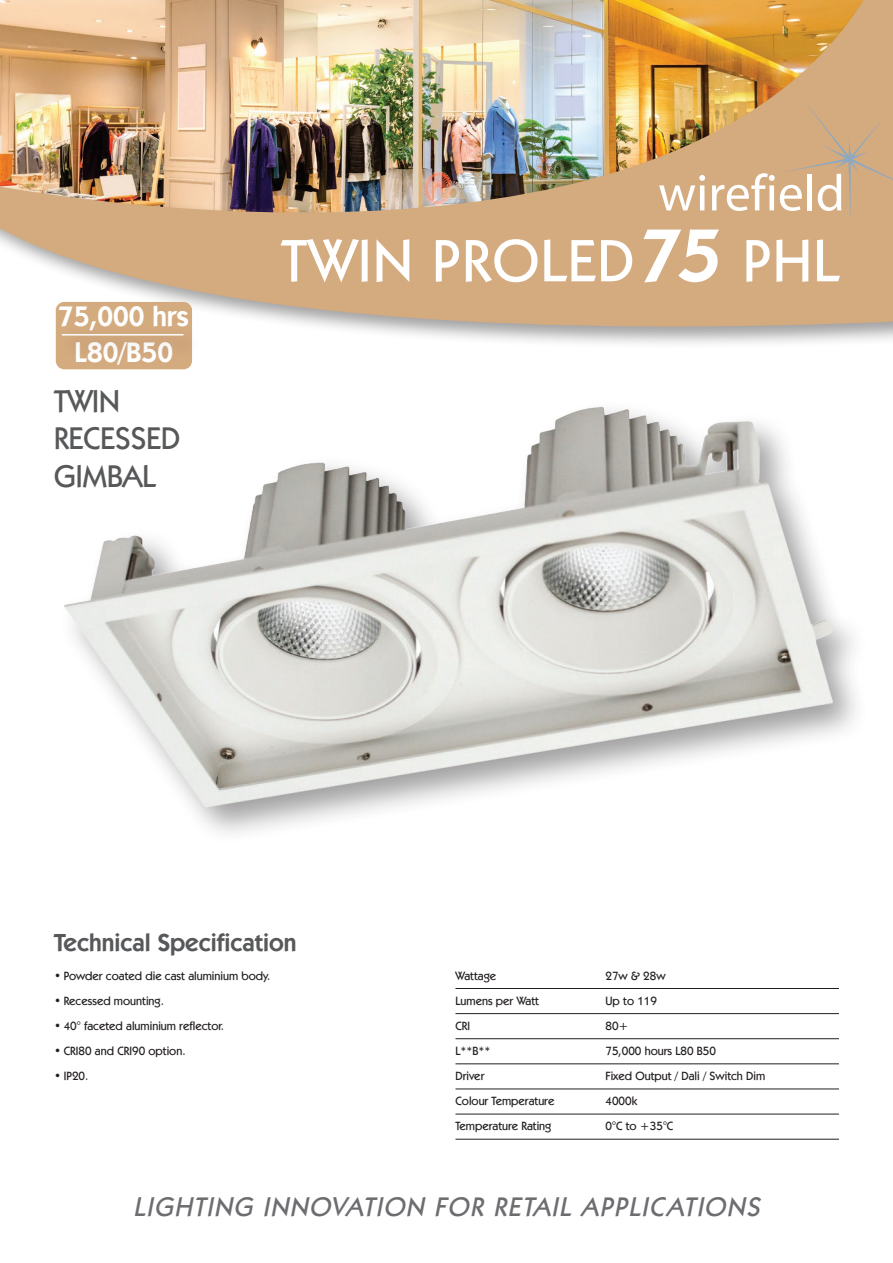
<style>
.page{position:relative;width:893px;height:1263px;background:#fff}
.page>*{position:absolute;margin:0;border:0;box-sizing:border-box;transform-origin:0 0}
.NEW_TITLE_2018{font:500 60px "Kabel IT Cby BT";letter-spacing:.03em;color:#fff}
.New_Sub_Title_2018{font:500 31.5px/37.8px "Kabel IT Cby BT";color:#57585a}
.New_hours_block_2018{font:600 28.35px "Kabel IT Cby BT";color:#fff}
.t1{font:italic 500 27px "Kabel IT Cby BT";letter-spacing:.02em;color:#6c6d70}
.New_Text_and_Table_H{font:600 24.75px "Kabel IT Cby BT";color:#57585a}
.New_Bullits_and_text{font:500 12px "Kabel IT Cby BT";color:#231f20}
.s1{font-weight:600;font-size:75px}
</style>
<div class="page">
<img style="left:0;top:0;width:893px;height:345px">
<svg style="left:659px;top:175px;width:46px;height:35px"></svg>
<svg style="left:712px;top:100px;width:181px;height:121px;background:#d6b088"></svg>
<div style="left:56px;top:302px;width:136px;height:67px;background:#d4aa7f;border-radius:9px"></div>
<div style="left:58px;top:328px;width:146px;height:30px;background:#231f20;opacity:.43"></div>
<hr style="left:62px;top:334px;width:121px;height:1px;background:#fff">
<div style="left:57px;top:398px;width:813px;height:447px;background:#231f20;opacity:.43"></div>
<img style="left:63px;top:363px;width:770px;height:481px">
<hr style="left:455px;top:988px;width:384px;height:1px;background:#231f20">
<hr style="left:455px;top:1013px;width:384px;height:1px;background:#231f20">
<hr style="left:455px;top:1038px;width:384px;height:1px;background:#231f20">
<hr style="left:455px;top:1063px;width:384px;height:1px;background:#231f20">
<hr style="left:455px;top:1089px;width:384px;height:1px;background:#231f20">
<hr style="left:455px;top:1139px;width:384px;height:1px;background:#231f20">
<hr style="left:455px;top:1114px;width:384px;height:1px;background:#231f20">
<p class="New_hours_block_2018" style="left:58px;top:299px;width:132px">75,000 hrs</p>
<p class="New_hours_block_2018" style="left:74px;top:334px;width:100px">L80/B50</p>
<p class="New_Sub_Title_2018" style="left:54px;top:381px;width:128px">TWIN<br>RECESSED<br>GIMBAL</p>
<p class="NEW_TITLE_2018" style="left:281px;top:223px;width:559px">TWIN PROLED<span class="s1">75</span> PHL</p>
<p class="New_Text_and_Table_H" style="left:54px;top:927px;width:244px">Technical Specification</p>
<p class="New_Bullits_and_text" style="left:54px;top:968px;width:218px">• Powder coated die cast aluminium body.</p>
<p class="New_Bullits_and_text" style="left:54px;top:993px;width:111px">• Recessed mounting.</p>
<p class="New_Bullits_and_text" style="left:54px;top:1018px;width:172px">• 40° faceted aluminium reflector.</p>
<p class="New_Bullits_and_text" style="left:54px;top:1043px;width:133px">• CRI80 and CRI90 option.</p>
<p class="New_Bullits_and_text" style="left:54px;top:1068px;width:36px">• IP20.</p>
<p class="New_Bullits_and_text" style="left:455px;top:968px;width:42px">Wattage</p>
<p class="New_Bullits_and_text" style="left:605px;top:968px;width:61px">27w &amp; 28w</p>
<p class="New_Bullits_and_text" style="left:455px;top:993px;width:85px">Lumens per Watt</p>
<p class="New_Bullits_and_text" style="left:605px;top:993px;width:53px">Up to 119</p>
<p class="New_Bullits_and_text" style="left:455px;top:1018px;width:16px">CRI</p>
<p class="New_Bullits_and_text" style="left:605px;top:1018px;width:25px">80+</p>
<p class="New_Bullits_and_text" style="left:455px;top:1043px;width:37px">L**B**</p>
<p class="New_Bullits_and_text" style="left:605px;top:1043px;width:112px">75,000 hours L80 B50</p>
<p class="New_Bullits_and_text" style="left:455px;top:1068px;width:30px">Driver</p>
<p class="New_Bullits_and_text" style="left:605px;top:1068px;width:161px">Fixed Output / Dali / Switch Dim</p>
<p class="New_Bullits_and_text" style="left:455px;top:1093px;width:100px">Colour Temperature</p>
<p class="New_Bullits_and_text" style="left:605px;top:1093px;width:33px">4000k</p>
<p class="New_Bullits_and_text" style="left:455px;top:1118px;width:97px">Temperature Rating</p>
<p class="New_Bullits_and_text" style="left:605px;top:1118px;width:69px">0°C to +35°C</p>
<h3 class="t1" style="left:133px;top:1190px;width:634px">LIGHTING INNOVATION FOR RETAIL APPLICATIONS</h3>
</div>
